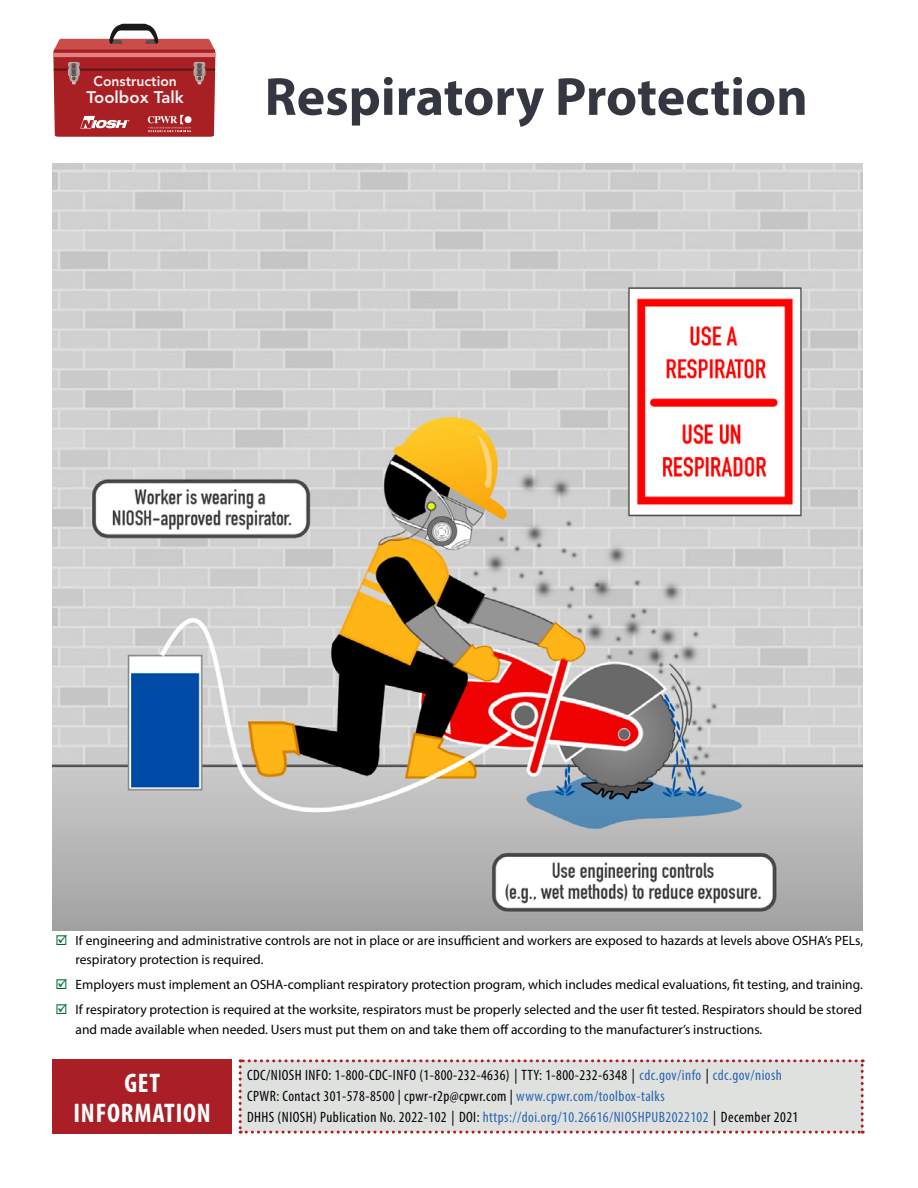
<style>
.page{position:relative;width:918px;height:1188px;background:#fff}
.page>*{position:absolute;margin:0;border:0;box-sizing:border-box;transform-origin:0 0}
.t1{font:700 54px "Myriad Pro";color:#343741}
.t2{font:700 condensed 27px/30px "Myriad Pro";letter-spacing:.03em;color:#fff;text-align:center}
.t3{font:800 16.8px "Avenir LT Std";color:#f2f2f3}
.P3{font:condensed 15px "Myriad Pro";letter-spacing:.03em;color:#000}
.t4{font:800 13.95px "Avenir LT Std";color:#f2f2f3}
.t5{font:13.5px/19.5px "Myriad Pro";color:#000}
.s1{color:#2864b0}
</style>
<div class="page">
<div style="left:52px;top:1059px;width:180px;height:75px;background:#a91f25"></div>
<img style="left:52px;top:163px;width:810px;height:767px">
<svg style="left:239px;top:1059px;width:625px;height:75px;background:#dedbd9"></svg>
<svg style="left:53px;top:24px;width:162px;height:113px;background:#b64c4e"></svg>
<p class="t4" style="left:93px;top:73px;width:85px">Construction</p>
<p class="t3" style="left:86px;top:87px;width:99px">Toolbox Talk</p>
<h1 class="t1" style="left:265px;top:61px;width:545px">Respiratory Protection</h1>
<p class="t5" style="left:76px;top:930px;width:789px">If engineering and administrative controls are not in place or are insufficient and workers are exposed to hazards at levels above OSHA’s PELs, respiratory protection is required.</p>
<p class="t5" style="left:76px;top:975px;width:789px">Employers must implement an OSHA-compliant respiratory protection program, which includes medical evaluations, fit testing, and training.</p>
<p class="t5" style="left:76px;top:1000px;width:788px">If respiratory protection is required at the worksite, respirators must be properly selected and the user fit tested. Respirators should be stored and made available when needed. Users must put them on and take them off according to the manufacturer’s instructions.</p>
<h2 class="t2" style="left:73px;top:1067px;width:139px">GET<br>INFORMATION</h2>
<p class="P3" style="left:247px;top:1066px;width:536px">CDC/NIOSH INFO: 1-800-CDC-INFO (1-800-232-4636) | TTY: 1-800-232-6348 | <span class="s1">cdc.gov/info</span> | <span class="s1">cdc.gov/niosh</span></p>
<p class="P3" style="left:247px;top:1087px;width:419px">CPWR: Contact 301-578-8500 | cpwr-r2p@cpwr.com | <span class="s1">www.cpwr.com/toolbox-talks</span></p>
<p class="P3" style="left:247px;top:1108px;width:553px">DHHS (NIOSH) Publication No. 2022-102 | DOI: <span class="s1">https://doi.org/10.26616/NIOSHPUB2022102</span> | December 2021</p>
</div>
